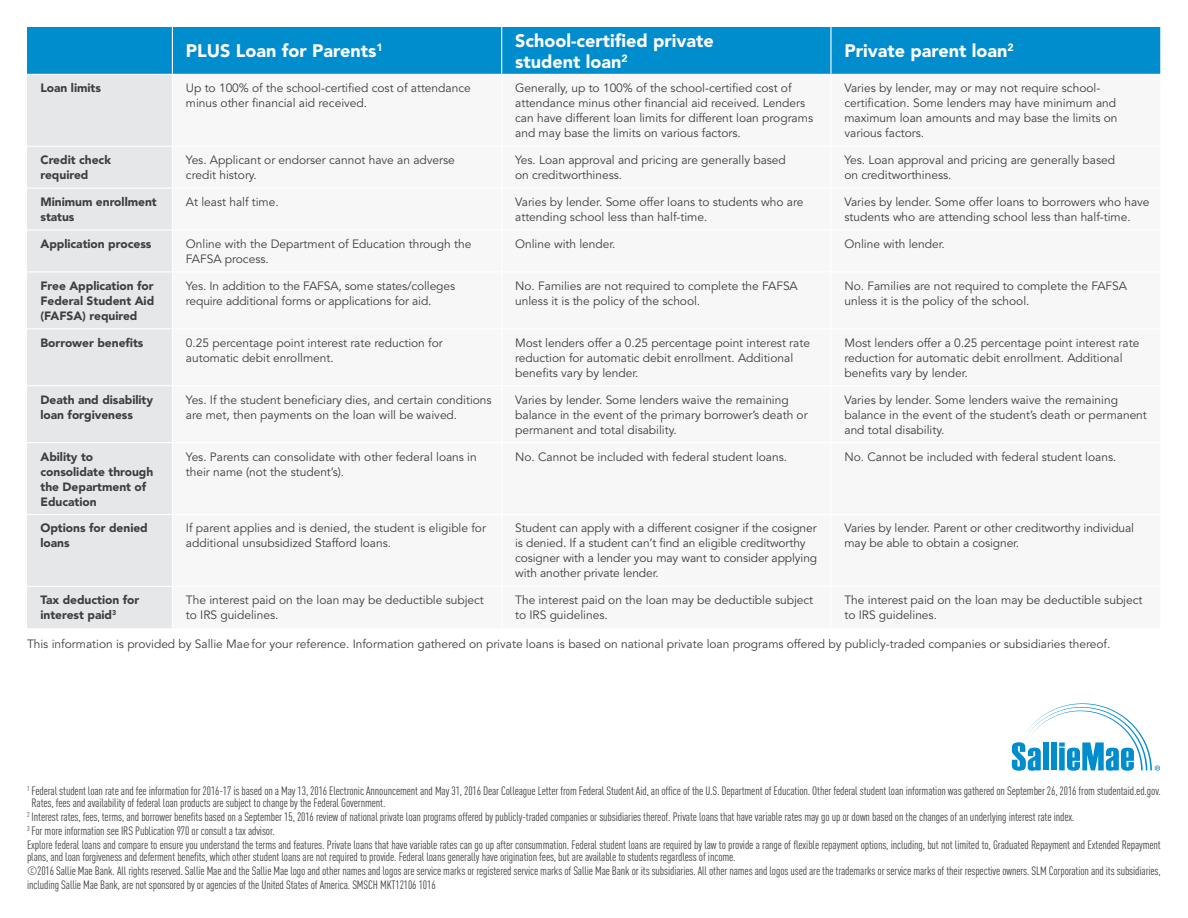
<style>
.page{position:relative;width:1188px;height:918px;background:#fff}
.page>*{position:absolute;margin:0;border:0;box-sizing:border-box;transform-origin:0 0}
.table_header{font:900 18px/21px "Avenir LT Std";color:#fff}
.Table{font:12px/15px "Avenir LT Std";letter-spacing:-.005em;color:#3e3e3f}
.Disclosures{font:12px/12px "DIN Cond";letter-spacing:-.01em;color:#3e3e3f}
.Table___bold_lead_in{font:12px/15px "Avenir LT Std";letter-spacing:-.005em;color:#3e3e3f}
.Table_First_Column{font:900 12px/15px "Avenir LT Std";letter-spacing:-.005em;color:#3e3e3f}
.Table_First_Column-2{font:12px "Avenir LT Std";letter-spacing:-.005em;color:#3e3e3f}
</style>
<div class="page">
<div style="left:27px;top:27px;width:1133px;height:47px;background:#008dce"></div>
<div style="left:27px;top:75px;width:145px;height:553px;background:#e6e7e9"></div>
<hr style="left:172px;top:27px;width:1px;height:47px;background:#fff">
<hr style="left:501px;top:27px;width:1px;height:47px;background:#fff">
<hr style="left:830px;top:27px;width:2px;height:47px;background:#fff">
<hr style="left:27px;top:146px;width:145px;height:1px;background:#fff">
<hr style="left:27px;top:188px;width:145px;height:1px;background:#fff">
<hr style="left:27px;top:229px;width:145px;height:2px;background:#fff">
<hr style="left:27px;top:271px;width:146px;height:1px;background:#fff">
<hr style="left:27px;top:328px;width:146px;height:1px;background:#fff">
<hr style="left:27px;top:385px;width:146px;height:1px;background:#fff">
<hr style="left:27px;top:442px;width:146px;height:1px;background:#fff">
<hr style="left:27px;top:514px;width:146px;height:1px;background:#fff">
<hr style="left:27px;top:586px;width:146px;height:1px;background:#fff">
<svg style="left:1012px;top:703px;width:148px;height:68px"></svg>
<p class="table_header" style="left:186px;top:40px;width:198px">PLUS Loan for Parents<sup>1</sup></p>
<p class="table_header" style="left:515px;top:30px;width:200px">School-certified private student loan<sup>2</sup></p>
<p class="table_header" style="left:844px;top:40px;width:171px">Private parent loan<sup>2</sup></p>
<p class="Table_First_Column" style="left:40px;top:81px;width:62px">Loan limits</p>
<p class="Table" style="left:186px;top:81px;width:286px">Up to 100% of the school-certified cost of attendance minus other financial aid received.</p>
<p class="Table" style="left:515px;top:81px;width:299px">Generally, up to 100% of the school-certified cost of attendance minus other financial aid received. Lenders can have different loan limits for different loan programs and may base the limits on various factors.</p>
<p class="Table" style="left:844px;top:81px;width:275px">Varies by lender, may or may not require school&shy;certification. Some lenders may have minimum and maximum loan amounts and may base the limits on various factors.</p>
<p class="Table_First_Column" style="left:40px;top:153px;width:72px">Credit check required</p>
<p class="Table___bold_lead_in" style="left:186px;top:153px;width:270px">Yes. Applicant or endorser cannot have an adverse credit history.</p>
<p class="Table___bold_lead_in" style="left:515px;top:153px;width:272px">Yes. Loan approval and pricing are generally based on creditworthiness.</p>
<p class="Table___bold_lead_in" style="left:844px;top:153px;width:272px">Yes. Loan approval and pricing are generally based on creditworthiness.</p>
<p class="Table_First_Column" style="left:40px;top:194px;width:118px">Minimum enrollment status</p>
<p class="Table___bold_lead_in" style="left:186px;top:195px;width:94px">At least half time.</p>
<p class="Table___bold_lead_in" style="left:515px;top:195px;width:290px">Varies by lender. Some offer loans to students who are attending school less than half-time.</p>
<p class="Table___bold_lead_in" style="left:844px;top:195px;width:307px">Varies by lender. Some offer loans to borrowers who have students who are attending school less than half-time.</p>
<p class="Table_First_Column" style="left:40px;top:236px;width:112px">Application process</p>
<p class="Table___bold_lead_in" style="left:186px;top:237px;width:287px">Online with the Department of Education through the<br>FAFSA process.</p>
<p class="Table___bold_lead_in" style="left:515px;top:237px;width:102px">Online with lender.</p>
<p class="Table___bold_lead_in" style="left:844px;top:237px;width:102px">Online with lender.</p>
<p class="Table_First_Column" style="left:40px;top:278px;width:115px;text-align:justify">Free Application for Federal Student Aid (FAFSA) required</p>
<p class="Table" style="left:186px;top:279px;width:271px">Yes. In addition to the FAFSA, some states/colleges require additional forms or applications for aid.</p>
<p class="Table" style="left:515px;top:279px;width:284px">No. Families are not required to complete the FAFSA unless it is the policy of the school.</p>
<p class="Table" style="left:844px;top:279px;width:284px">No. Families are not required to complete the FAFSA unless it is the policy of the school.</p>
<p class="Table_First_Column" style="left:40px;top:335px;width:104px">Borrower benefits</p>
<p class="Table___bold_lead_in" style="left:186px;top:336px;width:258px">0.25 percentage point interest rate reduction for automatic debit enrollment.</p>
<p class="Table" style="left:515px;top:336px;width:296px">Most lenders offer a 0.25 percentage point interest rate reduction for automatic debit enrollment. Additional benefits vary by lender.</p>
<p class="Table" style="left:844px;top:336px;width:296px">Most lenders offer a 0.25 percentage point interest rate reduction for automatic debit enrollment. Additional benefits vary by lender.</p>
<p class="Table_First_Column" style="left:40px;top:392px;width:114px">Death and disability loan forgiveness</p>
<p class="Table___bold_lead_in" style="left:186px;top:392px;width:307px">Yes. If the student beneficiary dies, and certain conditions are met, then payments on the loan will be waived.</p>
<p class="Table" style="left:515px;top:392px;width:294px">Varies by lender. Some lenders waive the remaining balance in the event of the primary borrower’s death or permanent and total disability.</p>
<p class="Table" style="left:844px;top:392px;width:304px">Varies by lender. Some lenders waive the remaining balance in the event of the student’s death or permanent and total disability.</p>
<p class="Table_First_Column" style="left:40px;top:449px;width:114px">Ability to consolidate through the Department of<br>Education</p>
<p class="Table" style="left:186px;top:449px;width:292px">Yes. Parents can consolidate with other federal loans in their name (not the student’s).</p>
<p class="Table" style="left:515px;top:449px;width:274px">No. Cannot be included with federal student loans.</p>
<p class="Table" style="left:844px;top:449px;width:274px">No. Cannot be included with federal student loans.</p>
<p class="Table_First_Column" style="left:40px;top:521px;width:109px">Options for denied loans</p>
<p class="Table___bold_lead_in" style="left:186px;top:521px;width:302px">If parent applies and is denied, the student is eligible for additional unsubsidized Stafford loans.</p>
<p class="Table" style="left:515px;top:521px;width:304px">Student can apply with a different cosigner if the cosigner is denied. If a student can’t find an eligible creditworthy cosigner with a lender you may want to consider applying with another private lender.</p>
<p class="Table" style="left:844px;top:521px;width:291px">Varies by lender. Parent or other creditworthy individual may be able to obtain a cosigner.</p>
<p class="Table_First_Column" style="left:40px;top:593px;width:100px">Tax deduction for interest paid<sup>3</sup></p>
<p class="Table" style="left:186px;top:593px;width:300px">The interest paid on the loan may be deductible subject to IRS guidelines.</p>
<p class="Table___bold_lead_in" style="left:515px;top:593px;width:300px">The interest paid on the loan may be deductible subject to IRS guidelines.</p>
<p class="Table___bold_lead_in" style="left:844px;top:593px;width:300px">The interest paid on the loan may be deductible subject to IRS guidelines.</p>
<p class="Table_First_Column-2" style="left:27px;top:637px;width:1085px">This information is provided by Sallie Mae for your reference. Information gathered on private loans is based on national private loan programs offered by publicly-traded companies or subsidiaries thereof.</p>
<p class="Disclosures" style="left:32px;top:784px;width:1131px;text-indent:-5px"><sup>1</sup> Federal student loan rate and fee information for 2016-17 is based on a May 13, 2016 Electronic Announcement and May 31, 2016 Dear Colleague Letter from Federal Student Aid, an office of the U.S. Department of Education. Other federal student loan information was gathered on September 26, 2016 from studentaid.ed.gov.<br>Rates, fees and availability of federal loan products are subject to change by the Federal Government.</p>
<p class="Disclosures" style="left:27px;top:811px;width:1049px"><sup>2</sup> Interest rates, fees, terms, and borrower benefits based on a September 15, 2016 review of national private loan programs offered by publicly-traded companies or subsidiaries thereof. Private loans that have variable rates may go up or down based on the changes of an underlying interest rate index.</p>
<p class="Disclosures" style="left:27px;top:825px;width:249px"><sup>3</sup> For more information see IRS Publication 970 or consult a tax advisor.</p>
<p class="Disclosures" style="left:27px;top:839px;width:1135px">Explore federal loans and compare to ensure you understand the terms and features. Private loans that have variable rates can go up after consummation. Federal student loans are required by law to provide a range of flexible repayment options, including, but not limited to, Graduated Repayment and Extended Repayment plans, and loan forgiveness and deferment benefits, which other student loans are not required to provide. Federal loans generally have origination fees, but are available to students regardless of income.</p>
<p class="Disclosures" style="left:27px;top:864px;width:1135px;line-height:13.5px">©2016 Sallie Mae Bank. All rights reserved. Sallie Mae and the Sallie Mae logo and other names and logos are service marks or registered service marks of Sallie Mae Bank or its subsidiaries. All other names and logos used are the trademarks or service marks of their respective owners. SLM Corporation and its subsidiaries, including Sallie Mae Bank, are not sponsored by or agencies of the United States of America. SMSCH MKT12106 1016</p>
</div>
